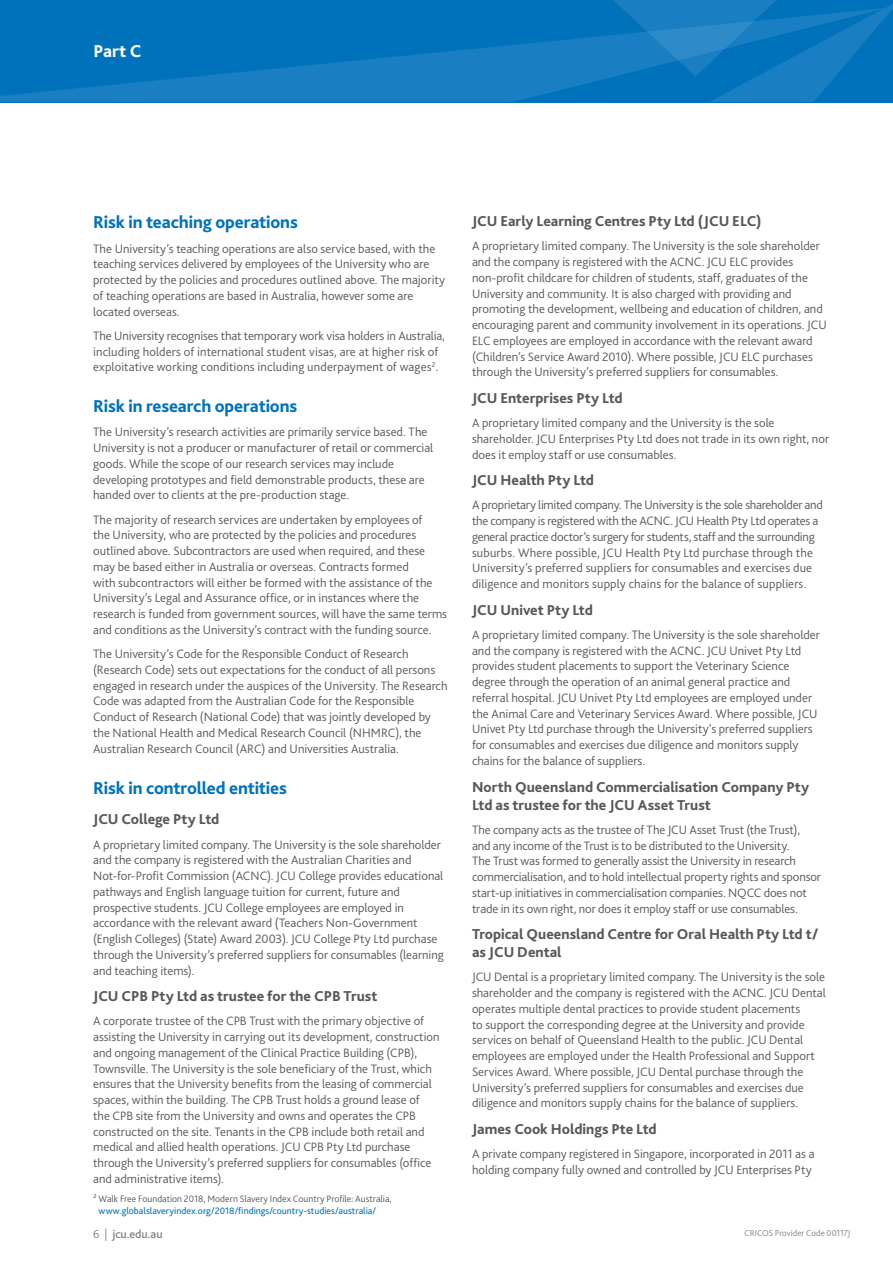
<style>
.page{position:relative;width:893px;height:1263px;background:#fff}
.page>*{position:absolute;margin:0;border:0;box-sizing:border-box;transform-origin:0 0}
.head3{font:800 18px "Bliss 2";letter-spacing:-.01em;color:#0072bc}
.page_header_-_whi{font:800 18px "Bliss 2";color:#fff}
.body_copy{font:800 15px/18px "Bliss 2";color:#57585a}
.body_copy-2{font:300 12.75px/15.8px "Bliss 2";color:#57585a}
.t1{font:500 12px "Bliss 2";letter-spacing:-.005em;color:#808285}
.body_copy-3{font:300 9.75px/12px "Bliss 2";color:#57585a}
.t2{font:300 9px "Bliss 2";letter-spacing:-.005em;color:#808285}
.s1{font-weight:400;color:#0072bc}
.s2{font-weight:300}
</style>
<div class="page">
<div style="left:0;top:0;width:893px;height:102px;background:#0072bc"></div>
<svg style="left:0;top:38px;width:587px;height:64px;fill:#197fc2"></svg>
<svg style="left:587px;top:0;width:306px;height:102px"></svg>
<p class="page_header_-_whi" style="left:94px;top:40px;width:49px">Part C</p>
<h3 class="head3" style="left:93px;top:211px;width:206px">Risk in teaching operations</h3>
<p class="body_copy-2" style="left:93px;top:241px;width:353px">The University’s teaching operations are also service based, with the teaching services delivered by employees of the University who are protected by the policies and procedures outlined above. The majority of teaching operations are based in Australia, however some are located overseas.</p>
<p class="body_copy-2" style="left:93px;top:328px;width:353px">The University recognises that temporary work visa holders in Australia, including holders of international student visas, are at higher risk of exploitative working conditions including underpayment of wages<sup>2</sup>.</p>
<h3 class="head3" style="left:93px;top:395px;width:206px">Risk in research operations</h3>
<p class="body_copy-2" style="left:93px;top:424px;width:342px">The University’s research activities are primarily service based. The University is not a producer or manufacturer of retail or commercial goods. While the scope of our research services may include developing prototypes and field demonstrable products, these are handed over to clients at the pre-production stage.</p>
<p class="body_copy-2" style="left:93px;top:512px;width:355px">The majority of research services are undertaken by employees of<br>the University, who are protected by the policies and procedures outlined above. Subcontractors are used when required, and these may be based either in Australia or overseas. Contracts formed<br>with subcontractors will either be formed with the assistance of the University’s Legal and Assurance office, or in instances where the research is funded from government sources, will have the same terms and conditions as the University’s contract with the funding source.</p>
<p class="body_copy-2" style="left:93px;top:646px;width:356px">The University’s Code for the Responsible Conduct of Research (Research Code) sets out expectations for the conduct of all persons engaged in research under the auspices of the University. The Research Code was adapted from the Australian Code for the Responsible Conduct of Research (National Code) that was jointly developed by the National Health and Medical Research Council (NHMRC), the Australian Research Council (ARC) and Universities Australia.</p>
<h3 class="head3" style="left:93px;top:776px;width:195px">Risk in controlled entities</h3>
<p class="body_copy" style="left:93px;top:810px;width:128px">JCU College Pty Ltd</p>
<p class="body_copy-2" style="left:93px;top:836px;width:352px">A proprietary limited company. The University is the sole shareholder and the company is registered with the Australian Charities and Not-for-Profit Commission (ACNC). JCU College provides educational pathways and English language tuition for current, future and prospective students. JCU College employees are employed in accordance with the relevant award (Teachers Non-Government (English Colleges) (State) Award 2003). JCU College Pty Ltd purchase through the University’s preferred suppliers for consumables (learning and teaching items).</p>
<p class="body_copy" style="left:93px;top:987px;width:286px">JCU CPB Pty Ltd as trustee for the CPB Trust</p>
<p class="body_copy-2" style="left:93px;top:1013px;width:348px">A corporate trustee of the CPB Trust with the primary objective of assisting the University in carrying out its development, construction and ongoing management of the Clinical Practice Building (CPB), Townsville. The University is the sole beneficiary of the Trust, which ensures that the University benefits from the leasing of commercial spaces, within the building. The CPB Trust holds a ground lease of the CPB site from the University and owns and operates the CPB constructed on the site. Tenants in the CPB include both retail and medical and allied health operations. JCU CPB Pty Ltd purchase through the University’s preferred suppliers for consumables (office and administrative items).</p>
<p class="body_copy-3" style="left:99px;top:1193px;width:295px;text-indent:-5px">² Walk Free Foundation 2018, Modern Slavery Index Country Profile: Australia, <span class="s1">www.globalslaveryindex.org/2018/findings/country-studies/australia/</span></p>
<p class="body_copy" style="left:472px;top:212px;width:291px">JCU Early Learning Centres Pty Ltd (JCU ELC)</p>
<p class="body_copy-2" style="left:472px;top:238px;width:356px">A proprietary limited company. The University is the sole shareholder and the company is registered with the ACNC. JCU ELC provides non-profit childcare for children of students, staff, graduates of the University and community. It is also charged with providing and promoting the development, wellbeing and education of children, and encouraging parent and community involvement in its operations. JCU ELC employees are employed in accordance with the relevant award (Children’s Service Award 2010). Where possible, JCU ELC purchases through the University’s preferred suppliers for consumables.</p>
<p class="body_copy" style="left:472px;top:389px;width:152px">JCU Enterprises Pty Ltd</p>
<p class="body_copy-2" style="left:472px;top:415px;width:359px">A proprietary limited company and the University is the sole shareholder. JCU Enterprises Pty Ltd does not trade in its own right, nor does it employ staff or use consumables.</p>
<p class="body_copy" style="left:472px;top:471px;width:124px">JCU Health Pty Ltd</p>
<p class="body_copy-2" style="left:472px;top:497px;width:352px">A proprietary limited company. The University is the sole shareholder and the company is registered with the ACNC. JCU Health Pty Ltd operates a general practice doctor’s surgery for students, staff and the surrounding suburbs. Where possible, JCU Health Pty Ltd purchase through the University’s preferred suppliers for consumables and exercises due diligence and monitors supply chains for the balance of suppliers.</p>
<p class="body_copy" style="left:472px;top:601px;width:122px">JCU Univet Pty Ltd</p>
<p class="body_copy-2" style="left:472px;top:627px;width:349px">A proprietary limited company. The University is the sole shareholder and the company is registered with the ACNC. JCU Univet Pty Ltd provides student placements to support the Veterinary Science degree through the operation of an animal general practice and referral hospital. JCU Univet Pty Ltd employees are employed under the Animal Care and Veterinary Services Award. Where possible, JCU Univet Pty Ltd purchase through the University’s preferred suppliers for consumables and exercises due diligence and monitors supply chains for the balance of suppliers.</p>
<p class="body_copy" style="left:472px;top:777px;width:339px">North Queensland Commercialisation Company Pty<br>Ltd as trustee for the JCU Asset Trust</p>
<p class="body_copy-2" style="left:472px;top:822px;width:351px">The company acts as the trustee of The JCU Asset Trust (the Trust), and any income of the Trust is to be distributed to the University.<br>The Trust was formed to generally assist the University in research commercialisation, and to hold intellectual property rights and sponsor start-up initiatives in commercialisation companies. NQCC does not trade in its own right, nor does it employ staff or use consumables.</p>
<p class="body_copy" style="left:472px;top:925px;width:348px">Tropical Queensland Centre for Oral Health Pty Ltd t/ as JCU Dental</p>
<p class="body_copy-2" style="left:472px;top:969px;width:355px">JCU Dental is a proprietary limited company. The University is the sole shareholder and the company is registered with the ACNC. JCU Dental operates multiple dental practices to provide student placements<br>to support the corresponding degree at the University and provide services on behalf of Queensland Health to the public. JCU Dental employees are employed under the Health Professional and Support Services Award. Where possible, JCU Dental purchase through the University’s preferred suppliers for consumables and exercises due diligence and monitors supply chains for the balance of suppliers.</p>
<p class="body_copy" style="left:472px;top:1120px;width:186px">James Cook Holdings Pte Ltd</p>
<p class="body_copy-2" style="left:472px;top:1146px;width:344px">A private company registered in Singapore, incorporated in 2011 as a holding company fully owned and controlled by JCU Enterprises Pty</p>
<p class="t1" style="left:93px;top:1227px;width:71px"><span class="s2">6 |</span> jcu.edu.au</p>
<p class="t2" style="left:744px;top:1227px;width:107px">CRICOS Provider Code 00117J</p>
</div>
